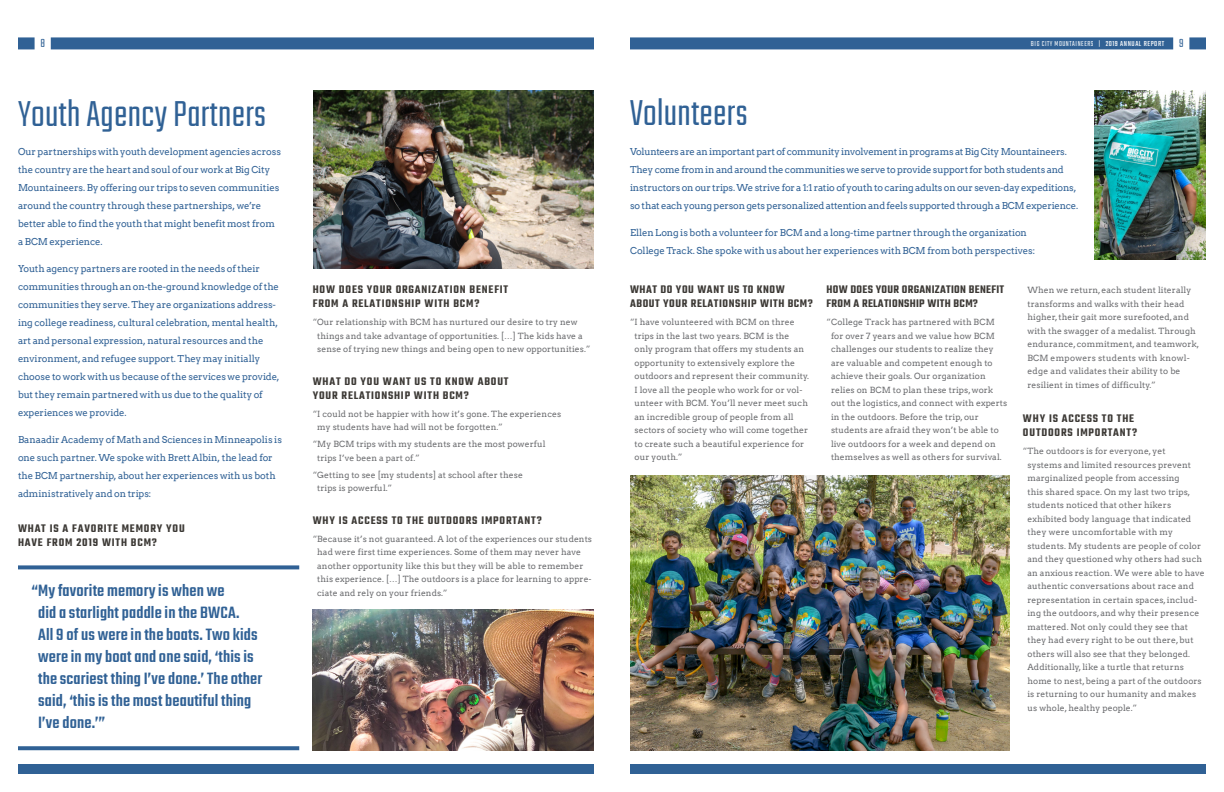
<style>
.page{position:relative;width:1224px;height:792px;background:#fff}
.page>*{position:absolute;margin:0;border:0;box-sizing:border-box;transform-origin:0 0}
.TITLE_LARGE{font:300 40px "Teko";letter-spacing:.01em;color:#306195}
.EXCERPT{font:500 18px/22px "Teko";letter-spacing:.01em;color:#306195}
.t1{font:300 13px "Teko";color:#306195}
.Questions{font:600 12px/14px "Teko";letter-spacing:.07em;color:#3c3935}
.Questions-2{font:600 12px/14px "Teko";letter-spacing:.025em;color:#3c3935}
.Questions-3{font:600 12px/14px "Teko";letter-spacing:.05em;color:#3c3935}
.INTRO_COPY{font:9.5px/18px "Arvo";letter-spacing:-.015em;color:#306195}
.Answers{font:8.5px/13.5px "Arvo";letter-spacing:.01em;color:#6c6d70}
.t2{font:300 8px "Teko";letter-spacing:.07em;color:#fff}
.s1{font-weight:400}
.s2{font-size:13px;color:#306195}
</style>
<div class="page">
<div style="left:18px;top:764px;width:576px;height:10px;background:#306195"></div>
<div style="left:630px;top:764px;width:576px;height:10px;background:#306195"></div>
<svg style="left:18px;top:565px;width:281px;height:4px"></svg>
<svg style="left:18px;top:746px;width:281px;height:4px"></svg>
<img style="left:630px;top:476px;width:380px;height:274px">
<img style="left:313px;top:90px;width:281px;height:179px">
<img style="left:1095px;top:90px;width:111px;height:170px">
<img style="left:313px;top:609px;width:281px;height:141px">
<div style="left:51px;top:37px;width:543px;height:12px;background:#306195"></div>
<div style="left:18px;top:37px;width:17px;height:12px;background:#306195"></div>
<div style="left:1189px;top:37px;width:17px;height:12px;background:#306195"></div>
<div style="left:630px;top:37px;width:543px;height:12px;background:#306195"></div>
<h3 class="t1" style="left:40px;top:36px;width:6px">8</h3>
<p class="t2" style="left:1031px;top:39px;width:154px">BIG CITY MOUNTAINEERS | <span class="s1">2019 ANNUAL REPORT</span> <span class="s2">9</span></p>
<p class="TITLE_LARGE" style="left:18px;top:91px;width:250px">Youth Agency Partners</p>
<p class="INTRO_COPY" style="left:18px;top:143px;width:265px">Our partnerships with youth development agencies across the country are the heart and soul of our work at Big City Mountaineers. By offering our trips to seven communities around the country through these partnerships, we’re better able to find the youth that might benefit most from a BCM experience.</p>
<p class="INTRO_COPY" style="left:18px;top:260px;width:263px">Youth agency partners are rooted in the needs of their communities through an on-the-ground knowledge of the communities they serve. They are organizations address&shy;ing college readiness, cultural celebration, mental health, art and personal expression, natural resources and the environment, and refugee support. They may initially choose to work with us because of the services we provide, but they remain partnered with us due to the quality of experiences we provide.</p>
<p class="INTRO_COPY" style="left:18px;top:431px;width:265px">Banaadir Academy of Math and Sciences in Minneapolis is one such partner. We spoke with Brett Albin, the lead for the BCM partnership, about her experiences with us both administratively and on trips:</p>
<p class="Questions" style="left:18px;top:522px;width:168px">WHAT IS A FAVORITE MEMORY YOU<br>HAVE FROM 2019 WITH BCM?</p>
<p class="EXCERPT" style="left:38px;top:581px;width:226px;text-indent:-7px">“My favorite memory is when we<br>did a starlight paddle in the BWCA.<br>All 9 of us were in the boats. Two kids were in my boat and one said, ‘this is the scariest thing I’ve done.’ The other said, ‘this is the most beautiful thing<br>I’ve done.’”</p>
<p class="Questions" style="left:313px;top:283px;width:197px">HOW DOES YOUR ORGANIZATION BENEFIT<br>FROM A RELATIONSHIP WITH BCM?</p>
<p class="Answers" style="left:317px;top:315px;width:275px;text-indent:-5px">“Our relationship with BCM has nurtured our desire to try new things and take advantage of opportunities. […] The kids have a sense of trying new things and being open to new opportunities.”</p>
<p class="Questions" style="left:313px;top:375px;width:197px">WHAT DO YOU WANT US TO KNOW ABOUT<br>YOUR RELATIONSHIP WITH BCM?</p>
<p class="Answers" style="left:317px;top:407px;width:245px;text-indent:-5px">“I could not be happier with how it’s gone. The experiences my students have had will not be forgotten.”</p>
<p class="Answers" style="left:317px;top:437px;width:230px;text-indent:-5px">“My BCM trips with my students are the most powerful trips I’ve been a part of.”</p>
<p class="Answers" style="left:317px;top:468px;width:207px;text-indent:-5px">“Getting to see [my students] at school after these trips is powerful.”</p>
<p class="Questions" style="left:313px;top:514px;width:231px">WHY IS ACCESS TO THE OUTDOORS IMPORTANT?</p>
<p class="Answers" style="left:317px;top:532px;width:276px;text-indent:-5px">“Because it’s not guaranteed. A lot of the experiences our students had were first time experiences. Some of them may never have another opportunity like this but they will be able to remember this experience. […] The outdoors is a place for learning to appre&shy;ciate and rely on your friends.”</p>
<p class="TITLE_LARGE" style="left:630px;top:91px;width:119px">Volunteers</p>
<p class="INTRO_COPY" style="left:630px;top:142px;width:450px">Volunteers are an important part of community involvement in programs at Big City Mountaineers.<br>They come from in and around the communities we serve to provide support for both students and instructors on our trips. We strive for a 1:1 ratio of youth to caring adults on our seven-day expeditions, so that each young person gets personalized attention and feels supported through a BCM experience.</p>
<p class="INTRO_COPY" style="left:630px;top:223px;width:407px">Ellen Long is both a volunteer for BCM and a long-time partner through the organization<br>College Track. She spoke with us about her experiences with BCM from both perspectives:</p>
<p class="Questions-3" style="left:630px;top:283px;width:184px">WHAT DO YOU WANT US TO KNOW<br>ABOUT YOUR RELATIONSHIP WITH BCM?</p>
<p class="Answers" style="left:635px;top:315px;width:176px;text-indent:-5px">“I have volunteered with BCM on three trips in the last two years. BCM is the only program that offers my students an opportunity to extensively explore the outdoors and represent their community.<br>I love all the people who work for or vol&shy;unteer with BCM. You’ll never meet such an incredible group of people from all sectors of society who will come together to create such a beautiful experience for our youth.”</p>
<p class="Questions-2" style="left:826px;top:283px;width:179px">HOW DOES YOUR ORGANIZATION BENEFIT<br>FROM A RELATIONSHIP WITH BCM?</p>
<p class="Answers" style="left:831px;top:315px;width:178px;text-indent:-5px">“College Track has partnered with BCM for over 7 years and we value how BCM challenges our students to realize they are valuable and competent enough to achieve their goals. Our organization relies on BCM to plan these trips, work out the logistics, and connect with experts in the outdoors. Before the trip, our students are afraid they won’t be able to live outdoors for a week and depend on themselves as well as others for survival.</p>
<p class="Answers" style="left:1028px;top:283px;width:173px">When we return, each student literally transforms and walks with their head higher, their gait more surefooted, and with the swagger of a medalist. Through endurance, commitment, and teamwork, BCM empowers students with knowl&shy;edge and validates their ability to be resilient in times of difficulty.”</p>
<p class="Questions" style="left:1023px;top:412px;width:116px">WHY IS ACCESS TO THE<br>OUTDOORS IMPORTANT?</p>
<p class="Answers" style="left:1028px;top:444px;width:179px;text-indent:-5px">“The outdoors is for everyone, yet<br>systems and limited resources prevent marginalized people from accessing<br>this shared space. On my last two trips, students noticed that other hikers exhibited body language that indicated they were uncomfortable with my students. My students are people of color and they questioned why others had such an anxious reaction. We were able to have authentic conversations about race and representation in certain spaces, includ&shy;ing the outdoors, and why their presence mattered. Not only could they see that they had every right to be out there, but others will also see that they belonged.<br>Additionally, like a turtle that returns home to nest, being a part of the outdoors is returning to our humanity and makes us whole, healthy people.”</p>
</div>
